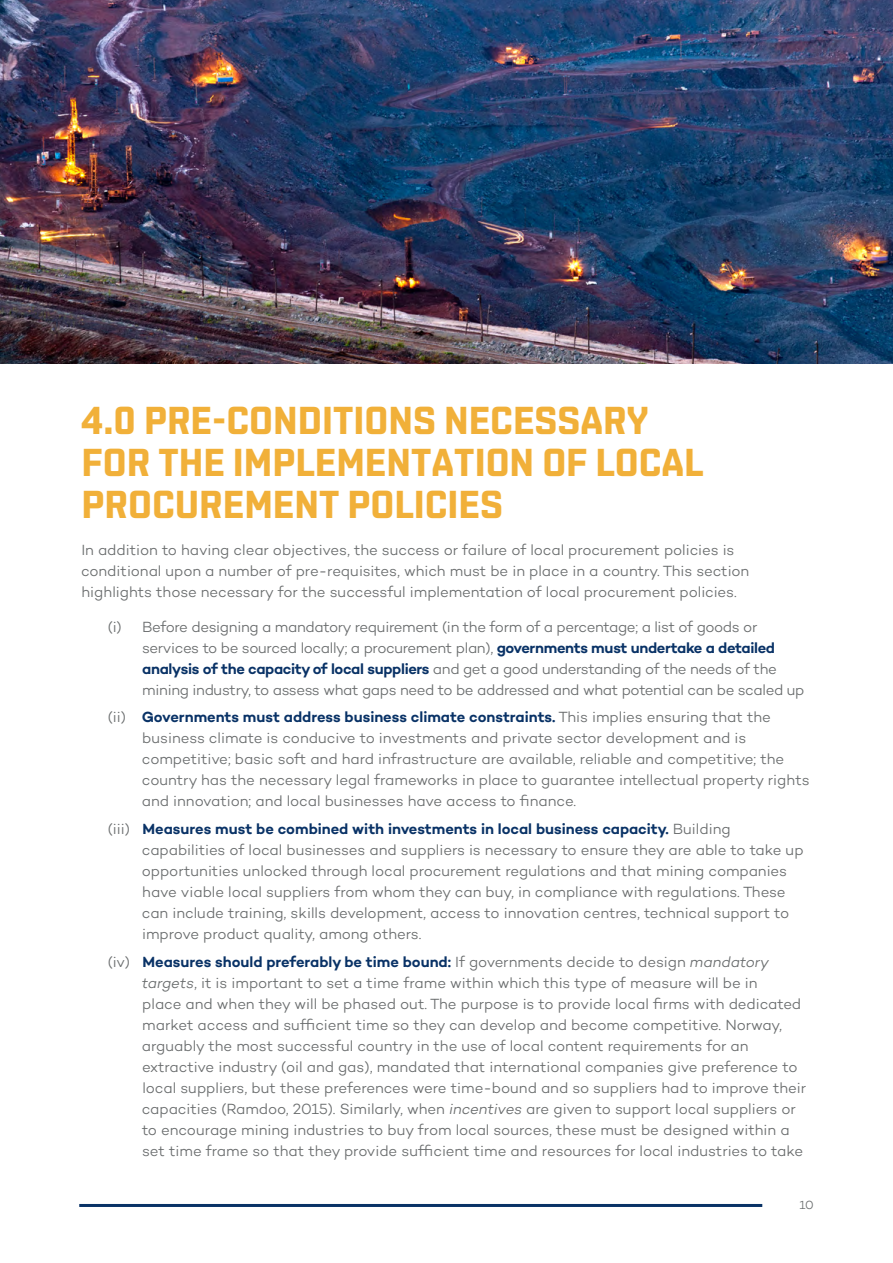
<style>
.page{position:relative;width:893px;height:1263px;background:#fff}
.page>*{position:absolute;margin:0;border:0;box-sizing:border-box;transform-origin:0 0}
.t1{font:700 39px/42px "Shentox";color:#f1b039}
.t2{font:300 15px/21px "Campton";letter-spacing:-.01em;color:#696c6d}
.t3{font:300 15px/21px "Campton";letter-spacing:-.03em;color:#696c6d}
.t4{font:300 12px "Campton";color:#696c6d}
.s1{font-weight:600;color:#093266}
.s2{font-style:italic}
</style>
<div class="page">
<hr style="left:79px;top:1204px;width:683px;height:3px;background:#093266">
<img style="left:0;top:0;width:893px;height:364px">
<h1 class="t1" style="left:81px;top:399px;width:624px">4.0 PRE-CONDITIONS NECESSARY<br>FOR THE IMPLEMENTATION OF LOCAL<br>PROCUREMENT POLICIES</h1>
<p class="t2" style="left:81px;top:539px;width:670px">In addition to having clear objectives, the success or failure of local procurement policies is conditional upon a number of pre-requisites, which must be in place in a country. This section highlights those necessary for the successful implementation of local procurement policies.</p>
<p class="t3" style="left:142px;top:616px;width:664px;text-indent:-34px">(i) Before designing a mandatory requirement (in the form of a percentage; a list of goods or services to be sourced locally; a procurement plan), <span class="s1">governments must undertake a detailed analysis of the capacity of local suppliers</span> and get a good understanding of the needs of the mining industry, to assess what gaps need to be addressed and what potential can be scaled up</p>
<p class="t2" style="left:142px;top:706px;width:669px;text-indent:-34px">(ii) <span class="s1">Governments must address business climate constraints.</span> This implies ensuring that the business climate is conducive to investments and private sector development and is competitive; basic soft and hard infrastructure are available, reliable and competitive; the country has the necessary legal frameworks in place to guarantee intellectual property rights and innovation; and local businesses have access to finance.</p>
<p class="t2" style="left:142px;top:818px;width:663px;text-indent:-34px">(iii) <span class="s1">Measures must be combined with investments in local business capacity.</span> Building capabilities of local businesses and suppliers is necessary to ensure they are able to take up opportunities unlocked through local procurement regulations and that mining companies have viable local suppliers from whom they can buy, in compliance with regulations. These can include training, skills development, access to innovation centres, technical support to improve product quality, among others.</p>
<p class="t2" style="left:142px;top:951px;width:666px;text-indent:-34px">(iv) <span class="s1">Measures should preferably be time bound:</span> If governments decide to design <span class="s2">mandatory targets</span>, it is important to set a time frame within which this type of measure will be in<br>place and when they will be phased out. The purpose is to provide local firms with dedicated market access and sufficient time so they can develop and become competitive. Norway, arguably the most successful country in the use of local content requirements for an extractive industry (oil and gas), mandated that international companies give preference to local suppliers, but these preferences were time-bound and so suppliers had to improve their capacities (Ramdoo, 2015). Similarly, when <span class="s2">incentives</span> are given to support local suppliers or to encourage mining industries to buy from local sources, these must be designed within a set time frame so that they provide sufficient time and resources for local industries to take</p>
<p class="t4" style="left:799px;top:1197px;width:16px">10</p>
</div>
